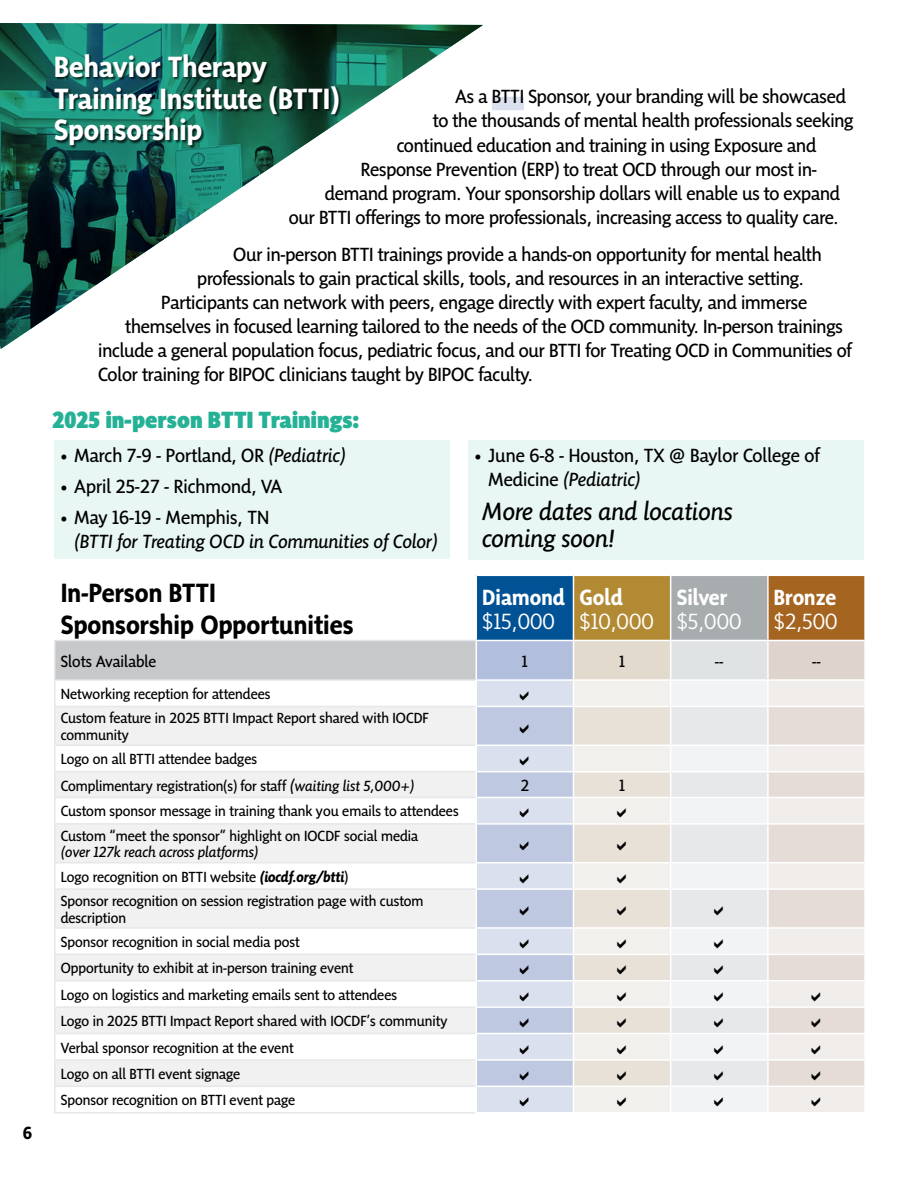
<style>
.page{position:relative;width:918px;height:1188px;background:#fff}
.page>*{position:absolute;margin:0;border:0;box-sizing:border-box;transform-origin:0 0}
.t1{font:700 30px/31.5px "Sensibility";color:#fff}
.t2{font:700 27px/32.4px "Sensibility";color:#000}
.t3{font:italic 25.5px/27px "Sensibility";color:#000}
.t4{font:900 24px "Sensibility";color:#25b195}
.t5{font:300 22.5px "Sensibility";color:#fff}
.t6{font:700 22.5px "Sensibility";color:#fff}
.t7{font:19.5px/24px "Sensibility";letter-spacing:-.01em;color:#000}
.t8{font:italic 19.5px "Sensibility";color:#000}
.t9{font:700 18px "Sensibility";color:#000}
.t10{font:16.5px "Sensibility";color:#000}
.t11{font:15px/24.3px "Sensibility";color:#000}
.s1{font-style:italic}
.s2{font-style:italic;font-size:16.5px}
.s3{font-weight:700;font-style:italic}
</style>
<div class="page">
<svg style="left:0;top:23px;width:483px;height:326px"></svg>
<div style="left:55px;top:54px;width:287px;height:95px;background:#000;opacity:.75"></div>
<div style="left:476px;top:575px;width:97px;height:65px;background:#005295"></div>
<div style="left:573px;top:575px;width:98px;height:65px;background:#b38a34"></div>
<div style="left:671px;top:575px;width:97px;height:65px;background:#a7acae"></div>
<div style="left:768px;top:575px;width:97px;height:65px;background:#a56420"></div>
<div style="left:55px;top:640px;width:421px;height:40px;background:#c7c8ca"></div>
<div style="left:476px;top:640px;width:97px;height:40px;background:#b1bedc"></div>
<div style="left:573px;top:640px;width:98px;height:40px;background:#e3dace"></div>
<div style="left:671px;top:640px;width:97px;height:40px;background:#e0e3e3"></div>
<div style="left:768px;top:640px;width:97px;height:40px;background:#dfd3cd"></div>
<svg style="left:56px;top:707px;width:420px;height:379px;fill:#f1f1f2"></svg>
<hr style="left:476px;top:575px;width:97px;height:1px;background:#fff">
<hr style="left:476px;top:576px;width:1px;height:64px;background:#fff">
<hr style="left:573px;top:575px;width:98px;height:1px;background:#fff">
<hr style="left:573px;top:576px;width:1px;height:64px;background:#fff">
<hr style="left:671px;top:575px;width:97px;height:1px;background:#fff">
<hr style="left:670px;top:576px;width:1px;height:64px;background:#fff">
<hr style="left:768px;top:575px;width:98px;height:1px;background:#fff">
<hr style="left:767px;top:576px;width:2px;height:64px;background:#fff">
<hr style="left:864px;top:576px;width:2px;height:64px;background:#fff">
<hr style="left:573px;top:641px;width:1px;height:38px;background:#fff">
<hr style="left:670px;top:641px;width:1px;height:38px;background:#fff">
<hr style="left:767px;top:641px;width:2px;height:38px;background:#fff">
<hr style="left:54px;top:640px;width:422px;height:1px;background:#e6e7e8">
<hr style="left:54px;top:641px;width:2px;height:38px;background:#e6e7e8">
<hr style="left:54px;top:955px;width:2px;height:25px;background:#e6e7e8">
<hr style="left:54px;top:929px;width:2px;height:25px;background:#e6e7e8">
<hr style="left:54px;top:954px;width:422px;height:1px;background:#e6e7e8">
<hr style="left:54px;top:863px;width:2px;height:25px;background:#e6e7e8">
<hr style="left:54px;top:890px;width:2px;height:37px;background:#e6e7e8">
<hr style="left:54px;top:927px;width:422px;height:2px;background:#e6e7e8">
<hr style="left:54px;top:862px;width:422px;height:1px;background:#e6e7e8">
<hr style="left:54px;top:888px;width:422px;height:2px;background:#e6e7e8">
<hr style="left:54px;top:825px;width:2px;height:37px;background:#e6e7e8">
<hr style="left:54px;top:798px;width:2px;height:25px;background:#e6e7e8">
<hr style="left:54px;top:823px;width:422px;height:2px;background:#e6e7e8">
<hr style="left:54px;top:772px;width:2px;height:25px;background:#e6e7e8">
<hr style="left:54px;top:797px;width:422px;height:1px;background:#e6e7e8">
<hr style="left:54px;top:746px;width:2px;height:25px;background:#e6e7e8">
<hr style="left:54px;top:771px;width:422px;height:1px;background:#e6e7e8">
<hr style="left:54px;top:707px;width:2px;height:38px;background:#e6e7e8">
<hr style="left:54px;top:745px;width:422px;height:1px;background:#e6e7e8">
<hr style="left:54px;top:679px;width:422px;height:2px;background:#e6e7e8">
<hr style="left:54px;top:681px;width:2px;height:25px;background:#e6e7e8">
<hr style="left:54px;top:706px;width:422px;height:1px;background:#e6e7e8">
<hr style="left:476px;top:640px;width:97px;height:1px;background:#fff">
<hr style="left:476px;top:641px;width:1px;height:38px;background:#fff">
<hr style="left:573px;top:640px;width:98px;height:1px;background:#fff">
<hr style="left:671px;top:640px;width:97px;height:1px;background:#fff">
<hr style="left:768px;top:640px;width:98px;height:1px;background:#fff">
<hr style="left:864px;top:641px;width:2px;height:38px;background:#fff">
<hr style="left:476px;top:679px;width:97px;height:2px;background:#fff">
<hr style="left:573px;top:679px;width:98px;height:2px;background:#fff">
<hr style="left:671px;top:679px;width:97px;height:2px;background:#fff">
<hr style="left:768px;top:679px;width:98px;height:2px;background:#fff">
<hr style="left:54px;top:980px;width:422px;height:1px;background:#e6e7e8">
<hr style="left:54px;top:981px;width:2px;height:25px;background:#e6e7e8">
<hr style="left:54px;top:1006px;width:422px;height:2px;background:#e6e7e8">
<hr style="left:54px;top:1008px;width:2px;height:25px;background:#e6e7e8">
<hr style="left:54px;top:1033px;width:422px;height:1px;background:#e6e7e8">
<hr style="left:54px;top:1034px;width:2px;height:25px;background:#e6e7e8">
<hr style="left:54px;top:1059px;width:422px;height:2px;background:#e6e7e8">
<hr style="left:54px;top:1061px;width:2px;height:25px;background:#e6e7e8">
<hr style="left:54px;top:1086px;width:422px;height:1px;background:#e6e7e8">
<hr style="left:54px;top:1087px;width:2px;height:25px;background:#e6e7e8">
<hr style="left:54px;top:1112px;width:422px;height:1px;background:#e6e7e8">
<div style="left:492px;top:97px;width:32px;height:13px;background:#dbe0ee"></div>
<div style="left:54px;top:440px;width:396px;height:33px;background:#e9f7f4"></div>
<div style="left:54px;top:471px;width:396px;height:33px;background:#e9f7f4"></div>
<div style="left:54px;top:502px;width:396px;height:57px;background:#e9f7f4"></div>
<div style="left:468px;top:440px;width:396px;height:57px;background:#e9f7f4"></div>
<div style="left:468px;top:494px;width:396px;height:66px;background:#e9f7f4"></div>
<svg style="left:476px;top:681px;width:389px;height:431px"></svg>
<p class="t9" style="left:23px;top:1123px;width:11px">6</p>
<h1 class="t1" style="left:54px;top:50px;width:287px">Behavior Therapy<br>Training Institute (BTTI)<br>Sponsorship</h1>
<p class="t7" style="left:455px;top:84px;width:392px">As a BTTI Sponsor, your branding will be showcased</p>
<p class="t7" style="left:433px;top:108px;width:422px">to the thousands of mental health professionals seeking</p>
<p class="t7" style="left:397px;top:132px;width:421px">continued education and training in using Exposure and</p>
<p class="t7" style="left:361px;top:156px;width:458px">Response Prevention (ERP) to treat OCD through our most in-</p>
<p class="t7" style="left:325px;top:180px;width:517px">demand program. Your sponsorship dollars will enable us to expand</p>
<p class="t7" style="left:289px;top:204px;width:551px">our BTTI offerings to more professionals, increasing access to quality care.</p>
<p class="t7" style="left:233px;top:242px;width:590px">Our in-person BTTI trainings provide a hands-on opportunity for mental health</p>
<p class="t7" style="left:197px;top:266px;width:608px">professionals to gain practical skills, tools, and resources in an interactive setting.</p>
<p class="t7" style="left:161px;top:290px;width:647px">Participants can network with peers, engage directly with expert faculty, and immerse</p>
<p class="t7" style="left:125px;top:314px;width:719px">themselves in focused learning tailored to the needs of the OCD community. In-person trainings</p>
<p class="t7" style="left:98px;top:338px;width:755px">include a general population focus, pediatric focus, and our BTTI for Treating OCD in Communities of</p>
<p class="t7" style="left:98px;top:362px;width:436px">Color training for BIPOC clinicians taught by BIPOC faculty.</p>
<p class="t4" style="left:52px;top:406px;width:308px">2025 in-person BTTI Trainings:</p>
<p class="t7" style="left:61px;top:443px;width:285px">• March 7-9 - Portland, OR <span class="s1">(Pediatric)</span></p>
<p class="t7" style="left:61px;top:474px;width:223px">• April 25-27 - Richmond, VA</p>
<p class="t7" style="left:61px;top:505px;width:210px">• May 16-19 - Memphis, TN</p>
<p class="t8" style="left:74px;top:530px;width:364px">(BTTI for Treating OCD in Communities of Color)</p>
<p class="t7" style="left:488px;top:443px;width:333px;text-indent:-13px">• June 6-8 - Houston, TX @ Baylor College of<br>Medicine <span class="s1">(Pediatric)</span></p>
<h3 class="t3" style="left:482px;top:497px;width:252px">More dates and locations coming soon!</h3>
<h2 class="t2" style="left:61px;top:576px;width:295px">In-Person BTTI<br>Sponsorship Opportunities</h2>
<p class="t6" style="left:482px;top:584px;width:84px">Diamond</p>
<p class="t5" style="left:482px;top:608px;width:74px">$15,000</p>
<p class="t6" style="left:579px;top:584px;width:45px">Gold</p>
<p class="t5" style="left:579px;top:608px;width:76px">$10,000</p>
<p class="t6" style="left:677px;top:584px;width:52px">Silver</p>
<p class="t5" style="left:677px;top:608px;width:66px">$5,000</p>
<p class="t6" style="left:774px;top:584px;width:64px">Bronze</p>
<p class="t5" style="left:774px;top:608px;width:65px">$2,500</p>
<p class="t10" style="left:61px;top:652px;width:97px">Slots Available</p>
<p class="t10" style="left:522px;top:652px;width:7px">1</p>
<p class="t10" style="left:619px;top:652px;width:7px">1</p>
<p class="t10" style="left:715px;top:652px;width:10px">--</p>
<p class="t10" style="left:812px;top:652px;width:10px">--</p>
<p class="t11" style="left:61px;top:681px;width:370px">Networking reception for attendees<br>Custom feature in 2025 BTTI Impact Report shared with IOCDF</p>
<p class="t11" style="left:61px;top:722px;width:198px">community<br>Logo on all BTTI attendee badges</p>
<p class="t11" style="left:61px;top:773px;width:354px">Complimentary registration(s) for staff <span class="s2">(</span><span class="s1">waiting list 5,000+)</span></p>
<p class="t10" style="left:521px;top:776px;width:10px">2</p>
<p class="t10" style="left:619px;top:776px;width:7px">1</p>
<p class="t11" style="left:61px;top:799px;width:399px">Custom sponsor message in training thank you emails to attendees<br>Custom “meet the sponsor” highlight on IOCDF social media</p>
<p class="t11" style="left:61px;top:840px;width:364px"><span class="s1">(over 127k reach across platforms)<br></span>Logo recognition on BTTI website <span class="s3">(iocdf.org/btti</span>)<br>Sponsor recognition on session registration page with custom</p>
<p class="t11" style="left:61px;top:905px;width:240px">description<br>Sponsor recognition in social media post</p>
<p class="t11" style="left:61px;top:955px;width:388px;line-height:26.4px">Opportunity to exhibit at in-person training event<br>Logo on logistics and marketing emails sent to attendees<br>Logo in 2025 BTTI Impact Report shared with IOCDF’s community Verbal sponsor recognition at the event<br>Logo on all BTTI event signage<br>Sponsor recognition on BTTI event page</p>
</div>
